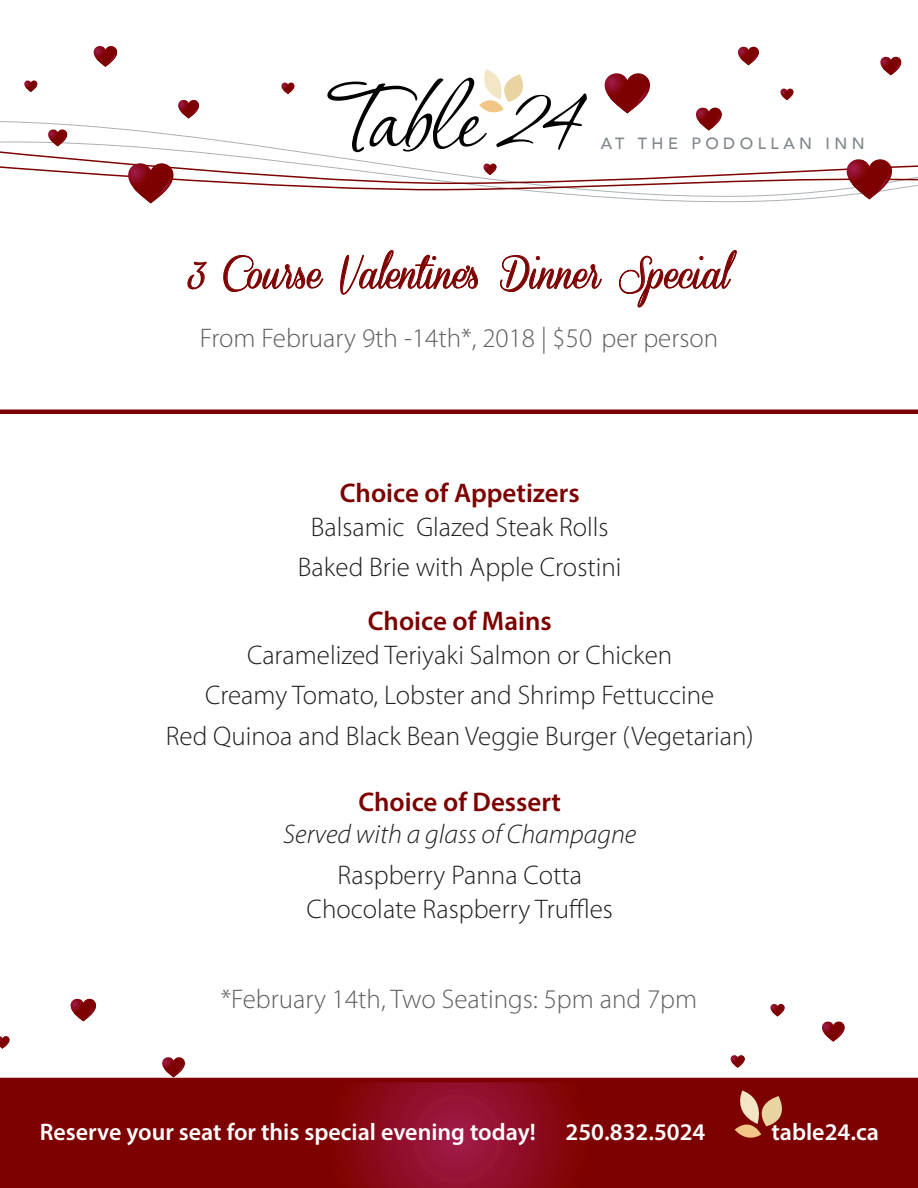
<style>
.page{position:relative;width:918px;height:1188px;background:#fff}
.page>*{position:absolute;margin:0;border:0;box-sizing:border-box;transform-origin:0 0}
.t1{font:36px "Coneria Script Demo";color:#7d0100}
.t2{font:300 27px/40.5px "Myriad Pro";color:#231f20;text-align:center}
.t3{font:300 27px "Myriad Pro";color:#5f5f62}
.t4{font:600 27px "Myriad Pro";color:#7d0100}
.t5{font:italic 300 27px "Myriad Pro";color:#231f20}
.t6{font:600 24px "Myriad Pro";color:#fff}
.t7{font:500 16.2px "Avenir";letter-spacing:.275em;color:#7f858a}
</style>
<div class="page">
<svg style="left:821px;top:1021px;width:24px;height:21px"></svg>
<svg style="left:162px;top:1057px;width:23px;height:20px"></svg>
<svg style="left:70px;top:998px;width:27px;height:23px"></svg>
<svg style="left:0;top:1036px;width:10px;height:13px"></svg>
<svg style="left:770px;top:1004px;width:15px;height:12px"></svg>
<svg style="left:730px;top:1055px;width:15px;height:13px"></svg>
<svg style="left:0;top:1082px;width:918px;height:106px;background:#810409"></svg>
<svg style="left:0;top:127px;width:918px;height:77px"></svg>
<svg style="left:327px;top:69px;width:260px;height:83px"></svg>
<svg style="left:126px;top:163px;width:50px;height:40px"></svg>
<svg style="left:844px;top:158px;width:51px;height:41px"></svg>
<svg style="left:604px;top:73px;width:46px;height:40px"></svg>
<svg style="left:738px;top:46px;width:21px;height:19px"></svg>
<svg style="left:880px;top:56px;width:22px;height:19px"></svg>
<svg style="left:178px;top:100px;width:22px;height:19px"></svg>
<svg style="left:93px;top:46px;width:25px;height:21px"></svg>
<svg style="left:281px;top:83px;width:14px;height:11px"></svg>
<svg style="left:780px;top:89px;width:14px;height:11px"></svg>
<svg style="left:24px;top:80px;width:14px;height:12px"></svg>
<svg style="left:47px;top:129px;width:21px;height:17px"></svg>
<svg style="left:694px;top:107px;width:29px;height:24px"></svg>
<svg style="left:483px;top:164px;width:14px;height:11px"></svg>
<svg style="left:187px;top:261px;width:20px;height:29px"></svg>
<svg style="left:223px;top:255px;width:101px;height:37px"></svg>
<svg style="left:340px;top:250px;width:138px;height:45px"></svg>
<svg style="left:500px;top:255px;width:102px;height:37px"></svg>
<svg style="left:619px;top:250px;width:118px;height:58px"></svg>
<hr style="left:0;top:1078px;width:918px;height:4px;background:#7d0100">
<hr style="left:0;top:410px;width:918px;height:4px;background:#7d0100">
<svg style="left:732px;top:1091px;width:65px;height:53px;background:#9f4233"></svg>
<p class="t7" style="left:601px;top:132px;width:266px">AT THE PODOLLAN INN</p>
<h1 class="t1" style="left:188px;top:261px;width:543px">3 Course Valentine’s Dinner Special</h1>
<p class="t3" style="left:200px;top:322px;width:520px">From February 9th -14th*, 2018 | $50 per person</p>
<p class="t4" style="left:340px;top:476px;width:241px">Choice of Appetizers</p>
<p class="t2" style="left:298px;top:506px;width:325px">Balsamic Glazed Steak Rolls<br>Baked Brie with Apple Crostini</p>
<p class="t4" style="left:368px;top:604px;width:185px">Choice of Mains</p>
<p class="t2" style="left:166px;top:634px;width:589px">Caramelized Teriyaki Salmon or Chicken<br>Creamy Tomato, Lobster and Shrimp Fettuccine<br>Red Quinoa and Black Bean Veggie Burger (Vegetarian)</p>
<p class="t4" style="left:358px;top:785px;width:204px">Choice of Dessert</p>
<p class="t5" style="left:283px;top:820px;width:355px">Served with a glass of Champagne</p>
<p class="t2" style="left:307px;top:858px;width:308px;line-height:33.8px">Raspberry Panna Cotta<br>Chocolate Raspberry Truffles</p>
<p class="t3" style="left:221px;top:983px;width:478px">*February 14th, Two Seatings: 5pm and 7pm</p>
<p class="t6" style="left:40px;top:1117px;width:667px">Reserve your seat for this special evening today! 250.832.5024</p>
<p class="t6" style="left:771px;top:1117px;width:109px">table24.ca</p>
</div>
